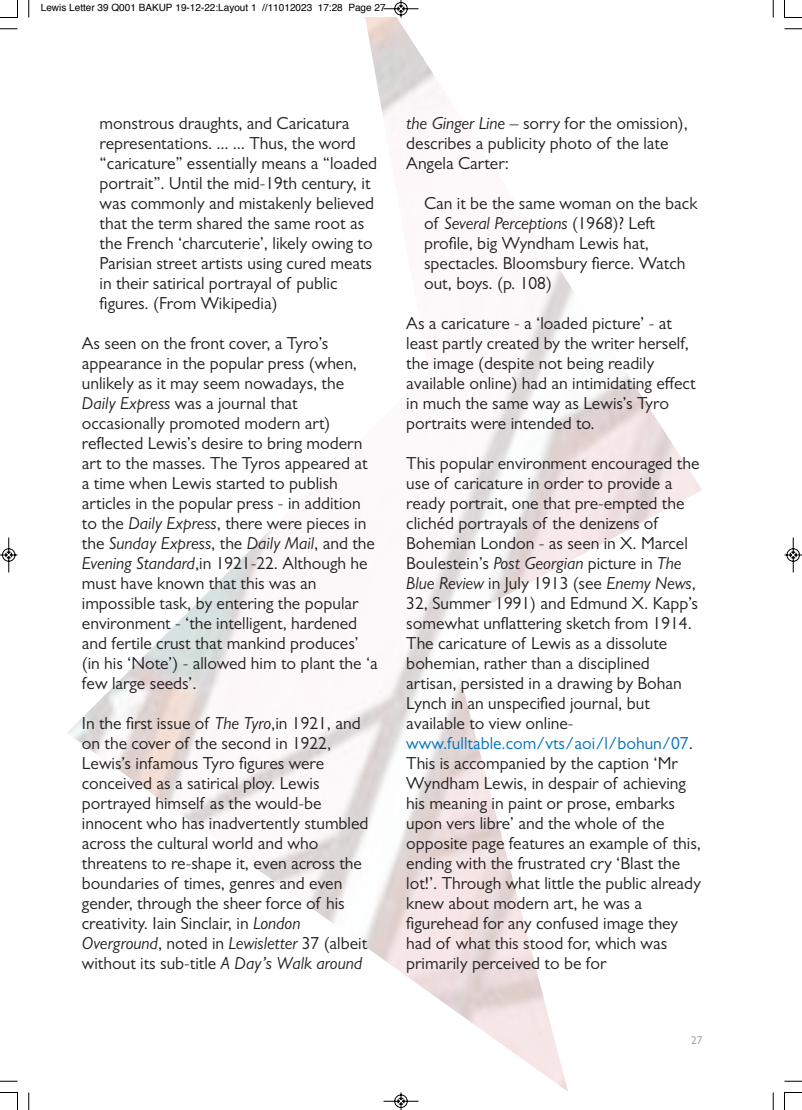
<style>
.page{position:relative;width:802px;height:1110px;background:#fff}
.page>*{position:absolute;margin:0;border:0;box-sizing:border-box;transform-origin:0 0}
.t1{font:17.5px/20px "Gill Sans";color:#231f20}
.t2{font:11.25px "Gill Sans";color:#939598}
.t3{font:10px "Helvetica";color:#000}
.s1{font-style:italic}
.s2{color:#0072bc}
</style>
<div class="page">
<img style="left:67px;top:18px;width:635px;height:1074px">
<svg style="left:28px;top:0;width:2px;height:18px"></svg>
<svg style="left:0;top:28px;width:18px;height:2px"></svg>
<svg style="left:773px;top:0;width:1px;height:18px"></svg>
<svg style="left:784px;top:28px;width:18px;height:2px"></svg>
<svg style="left:28px;top:1092px;width:2px;height:18px"></svg>
<svg style="left:0;top:1081px;width:18px;height:1px"></svg>
<svg style="left:773px;top:1092px;width:1px;height:18px"></svg>
<svg style="left:784px;top:1081px;width:18px;height:1px"></svg>
<svg style="left:0;top:0;width:18px;height:18px"></svg>
<svg style="left:784px;top:0;width:18px;height:18px"></svg>
<svg style="left:0;top:1092px;width:18px;height:18px"></svg>
<svg style="left:784px;top:1092px;width:18px;height:18px"></svg>
<svg style="left:383px;top:0;width:36px;height:18px"></svg>
<svg style="left:383px;top:1092px;width:36px;height:18px"></svg>
<svg style="left:0;top:537px;width:18px;height:36px"></svg>
<svg style="left:784px;top:537px;width:18px;height:36px"></svg>
<p class="t3" style="left:41px;top:4px;width:346px">Lewis Letter 39 Q001 BAKUP 19-12-22:Layout 1 //11012023 17:28 Page 27</p>
<p class="t1" style="left:100px;top:115px;width:279px">monstrous draughts, and Caricatura representations. ... ... Thus, the word “caricature” essentially means a “loaded portrait”. Until the mid-19th century, it was commonly and mistakenly believed that the term shared the same root as the French ‘charcuterie’, likely owing to Parisian street artists using cured meats in their satirical portrayal of public figures. (From Wikipedia)</p>
<p class="t1" style="left:82px;top:335px;width:297px">As seen on the front cover, a Tyro’s appearance in the popular press (when, unlikely as it may seem nowadays, the <span class="s1">Daily Express</span> was a journal that occasionally promoted modern art) reflected Lewis’s desire to bring modern art to the masses. The Tyros appeared at a time when Lewis started to publish articles in the popular press - in addition to the <span class="s1">Daily Express</span>, there were pieces in the <span class="s1">Sunday Express</span>, the <span class="s1">Daily Mail</span>, and the <span class="s1">Evening Standard</span>,in 1921-22. Although he must have known that this was an impossible task, by entering the popular environment - ‘the intelligent, hardened and fertile crust that mankind produces’ (in his ‘Note’) - allowed him to plant the ‘a few large seeds’.</p>
<p class="t1" style="left:82px;top:715px;width:288px">In the first issue of <span class="s1">The Tyro</span>,in 1921, and on the cover of the second in 1922, Lewis’s infamous Tyro figures were conceived as a satirical ploy. Lewis portrayed himself as the would-be innocent who has inadvertently stumbled across the cultural world and who threatens to re-shape it, even across the boundaries of times, genres and even gender, through the sheer force of his creativity. Iain Sinclair, in <span class="s1">London Overground</span>, noted in <span class="s1">Lewisletter</span> 37 (albeit without its sub-title <span class="s1">A Day’s Walk around</span></p>
<p class="t1" style="left:406px;top:115px;width:283px"><span class="s1">the Ginger Line</span> – sorry for the omission), describes a publicity photo of the late<br>Angela Carter:</p>
<p class="t1" style="left:424px;top:195px;width:275px">Can it be the same woman on the back of <span class="s1">Several Perceptions</span> (1968)? Left profile, big Wyndham Lewis hat, spectacles. Bloomsbury fierce. Watch out, boys. (p. 108)</p>
<p class="t1" style="left:406px;top:315px;width:291px">As a caricature - a ‘loaded picture’ - at least partly created by the writer herself, the image (despite not being readily available online) had an intimidating effect in much the same way as Lewis’s Tyro portraits were intended to.</p>
<p class="t1" style="left:406px;top:455px;width:296px">This popular environment encouraged the use of caricature in order to provide a ready portrait, one that pre-empted the clichéd portrayals of the denizens of Bohemian London - as seen in X. Marcel Boulestein’s <span class="s1">Post Georgian</span> picture in <span class="s1">The Blue Review</span> in July 1913 (see <span class="s1">Enemy News</span>, 32, Summer 1991) and Edmund X. Kapp’s somewhat unflattering sketch from 1914.<br>The caricature of Lewis as a dissolute bohemian, rather than a disciplined artisan, persisted in a drawing by Bohan Lynch in an unspecified journal, but available to view online&shy;<span class="s2">www.fulltable.com/vts/aoi/l/bohun/07</span>.<br>This is accompanied by the caption ‘Mr Wyndham Lewis, in despair of achieving his meaning in paint or prose, embarks upon vers libre’ and the whole of the opposite page features an example of this, ending with the frustrated cry ‘Blast the lot!’. Through what little the public already knew about modern art, he was a figurehead for any confused image they had of what this stood for, which was primarily perceived to be for</p>
<p class="t2" style="left:691px;top:1036px;width:13px">27</p>
</div>
